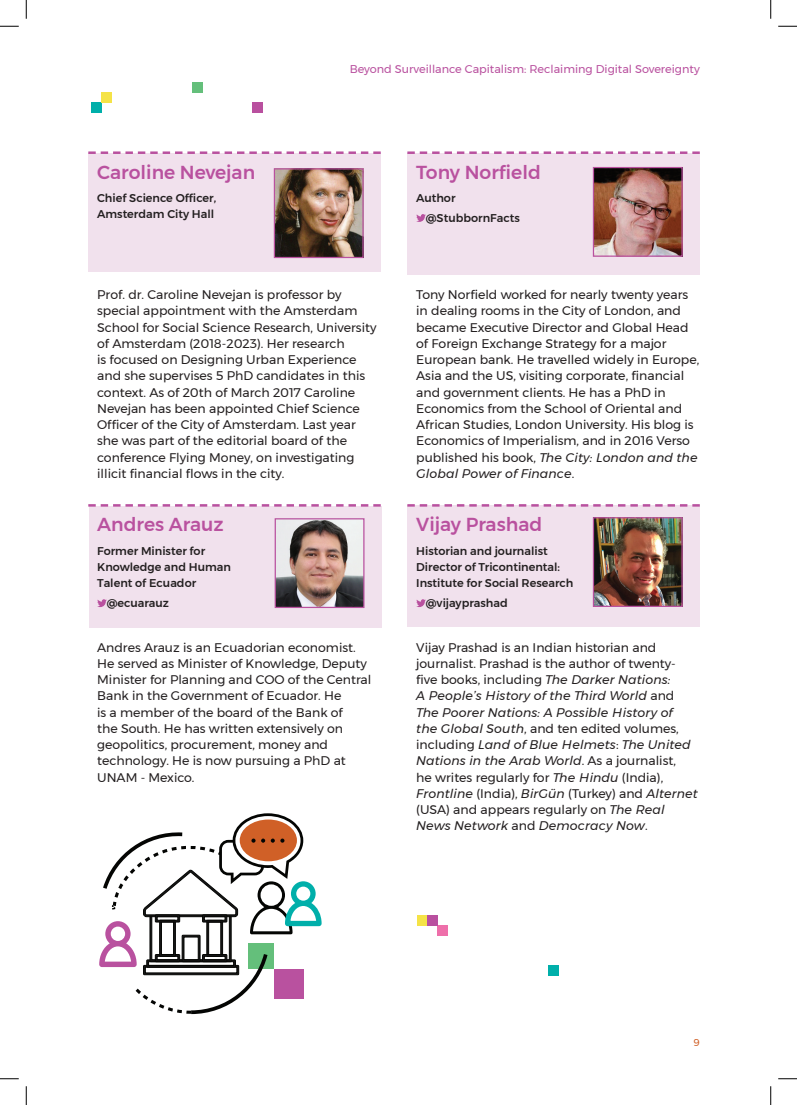
<style>
.page{position:relative;width:797px;height:1105px;background:#fff}
.page>*{position:absolute;margin:0;border:0;box-sizing:border-box;transform-origin:0 0}
.t1{font:500 18.75px "Montserrat";color:#b9519f}
.t2{font:12.5px/16.2px "Montserrat";color:#231f20}
.t3{font:500 11.25px/16.2px "Montserrat";color:#231f20}
.t4{font:11.25px "Montserrat";color:#b9519f}
.t5{font:10px "Montserrat";color:#d06027}
.s1{font-style:italic}
</style>
<div class="page">
<div style="left:407px;top:505px;width:292px;height:122px;background:#f1e1ed"></div>
<div style="left:89px;top:507px;width:292px;height:121px;background:#f1e1ed"></div>
<div style="left:407px;top:154px;width:292px;height:121px;background:#f1e1ed"></div>
<div style="left:88px;top:154px;width:293px;height:118px;background:#f1e1ed"></div>
<svg style="left:88px;top:151px;width:293px;height:3px"></svg>
<svg style="left:88px;top:504px;width:293px;height:3px"></svg>
<svg style="left:97px;top:599px;width:10px;height:8px"></svg>
<svg style="left:407px;top:151px;width:292px;height:3px"></svg>
<svg style="left:407px;top:504px;width:292px;height:3px"></svg>
<svg style="left:416px;top:214px;width:10px;height:8px"></svg>
<svg style="left:416px;top:599px;width:10px;height:8px"></svg>
<img style="left:277px;top:520px;width:85px;height:86px">
<div style="left:275px;top:518px;width:89px;height:90px;border:1px solid #b9519f"></div>
<img style="left:595px;top:169px;width:85px;height:86px">
<div style="left:593px;top:167px;width:89px;height:90px;border:1px solid #b9519f"></div>
<img style="left:276px;top:170px;width:85px;height:86px">
<div style="left:274px;top:168px;width:89px;height:90px;border:1px solid #b9519f"></div>
<div style="left:418px;top:916px;width:10px;height:10px;background:#f5e347"></div>
<div style="left:438px;top:926px;width:10px;height:10px;background:#ee6faa"></div>
<div style="left:428px;top:916px;width:10px;height:10px;background:#b9509f"></div>
<div style="left:548px;top:966px;width:10px;height:10px;background:#00afaa"></div>
<svg style="left:99px;top:813px;width:222px;height:202px"></svg>
<div style="left:252px;top:103px;width:10px;height:10px;background:#b9509f"></div>
<div style="left:92px;top:103px;width:10px;height:10px;background:#00afaa"></div>
<div style="left:102px;top:93px;width:10px;height:10px;background:#f5e347"></div>
<div style="left:192px;top:83px;width:10px;height:10px;background:#64bf7b"></div>
<img style="left:595px;top:519px;width:85px;height:86px">
<div style="left:593px;top:517px;width:89px;height:90px;border:1px solid #b9519f"></div>
<svg style="left:0;top:25px;width:19px;height:2px"></svg>
<svg style="left:778px;top:25px;width:19px;height:2px"></svg>
<svg style="left:0;top:1078px;width:19px;height:1px"></svg>
<svg style="left:778px;top:1078px;width:19px;height:1px"></svg>
<svg style="left:25px;top:0;width:2px;height:19px"></svg>
<svg style="left:25px;top:1086px;width:2px;height:19px"></svg>
<svg style="left:770px;top:0;width:1px;height:19px"></svg>
<svg style="left:770px;top:1086px;width:1px;height:19px"></svg>
<h1 class="t1" style="left:97px;top:157px;width:159px">Caroline Nevejan</h1>
<p class="t3" style="left:97px;top:190px;width:120px">Chief Science Officer,<br>Amsterdam City Hall</p>
<p class="t4" style="left:350px;top:60px;width:351px">Beyond Surveillance Capitalism: Reclaiming Digital Sovereignty</p>
<h1 class="t1" style="left:416px;top:157px;width:126px">Tony Norfield</h1>
<p class="t3" style="left:426px;top:188px;width:95px;line-height:19.8px;text-indent:-10px">Author @StubbornFacts</p>
<p class="t2" style="left:97px;top:286px;width:281px">Prof. dr. Caroline Nevejan is professor by special appointment with the Amsterdam School for Social Science Research, University of Amsterdam (2018-2023). Her research<br>is focused on Designing Urban Experience and she supervises 5 PhD candidates in this context. As of 20th of March 2017 Caroline Nevejan has been appointed Chief Science Officer of the City of Amsterdam. Last year she was part of the editorial board of the conference Flying Money, on investigating illicit financial flows in the city.</p>
<h1 class="t1" style="left:97px;top:510px;width:128px">Andres Arauz</h1>
<p class="t3" style="left:97px;top:543px;width:135px">Former Minister for<br>Knowledge and Human<br>Talent of Ecuador</p>
<p class="t3" style="left:107px;top:595px;width:64px">@ecuarauz</p>
<p class="t2" style="left:97px;top:639px;width:276px">Andres Arauz is an Ecuadorian economist.<br>He served as Minister of Knowledge, Deputy Minister for Planning and COO of the Central Bank in the Government of Ecuador. He<br>is a member of the board of the Bank of<br>the South. He has written extensively on geopolitics, procurement, money and technology. He is now pursuing a PhD at UNAM - Mexico.</p>
<p class="t2" style="left:416px;top:286px;width:284px">Tony Norfield worked for nearly twenty years in dealing rooms in the City of London, and became Executive Director and Global Head of Foreign Exchange Strategy for a major European bank. He travelled widely in Europe, Asia and the US, visiting corporate, financial and government clients. He has a PhD in Economics from the School of Oriental and African Studies, London University. His blog is Economics of Imperialism, and in 2016 Verso published his book, <span class="s1">The City: London and the Global Power of Finance</span>.</p>
<h1 class="t1" style="left:416px;top:510px;width:127px">Vijay Prashad</h1>
<p class="t3" style="left:416px;top:543px;width:159px">Historian and journalist<br>Director of Tricontinental:<br>Institute for Social Research</p>
<p class="t3" style="left:426px;top:595px;width:83px">@vijayprashad</p>
<p class="t2" style="left:416px;top:639px;width:283px">Vijay Prashad is an Indian historian and journalist. Prashad is the author of twenty&shy;five books, including <span class="s1">The Darker Nations:<br>A People’s History of the Third World</span> and <span class="s1">The Poorer Nations: A Possible History of<br>the Global South</span>, and ten edited volumes, including <span class="s1">Land of Blue Helmets</span>: <span class="s1">The United Nations in the Arab World</span>. As a journalist,<br>he writes regularly for <span class="s1">The Hindu</span> (India), <span class="s1">Frontline</span> (India), <span class="s1">BirGün</span> (Turkey) and <span class="s1">Alternet </span>(USA) and appears regularly on <span class="s1">The Real News Network</span> and <span class="s1">Democracy Now</span>.</p>
<p class="t5" style="left:693px;top:1035px;width:8px">9</p>
</div>
